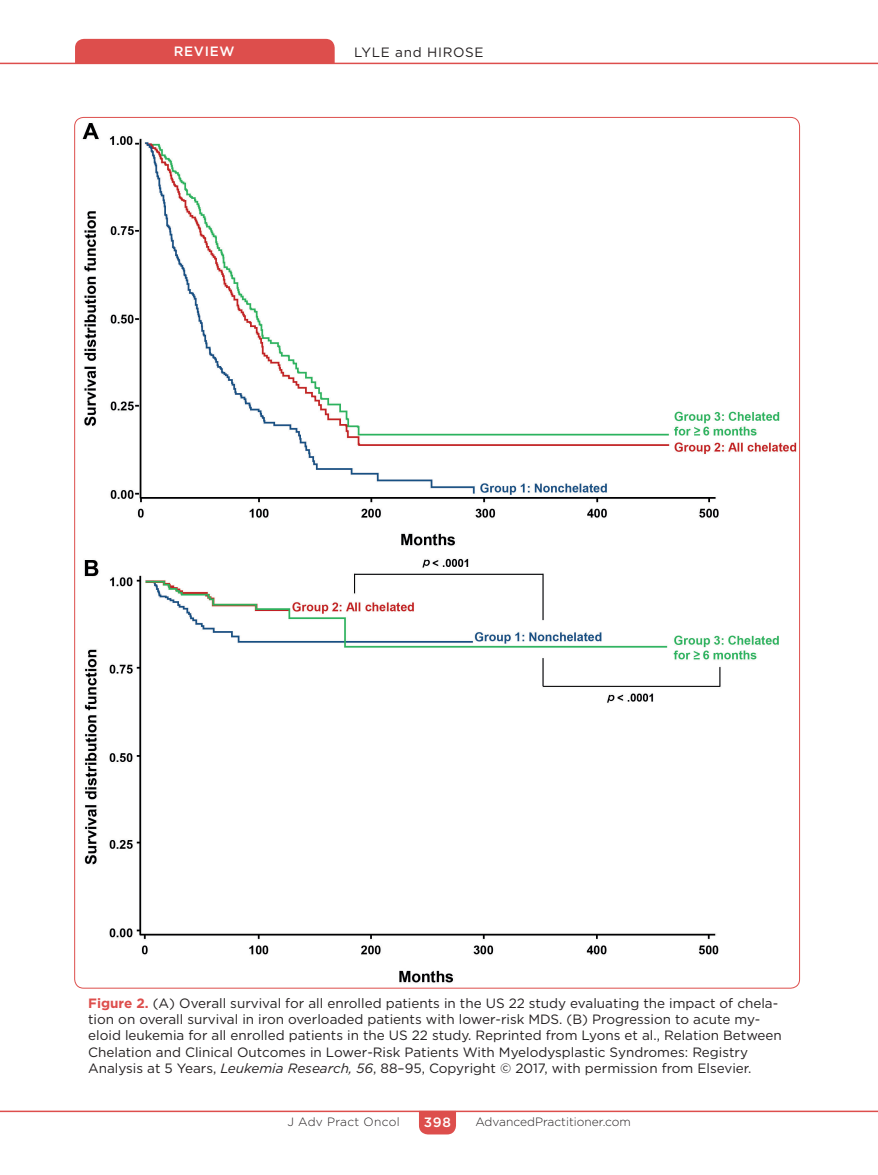
<style>
.page{position:relative;width:878px;height:1175px;background:#fff}
.page>*{position:absolute;margin:0;border:0;box-sizing:border-box;transform-origin:0 0}
.Figure_Title{font:13.5px/16.2px "Gotham";color:#231f20}
.Figure_Title-2{font:13.5px "Gotham";letter-spacing:.05em;color:#231f20}
.t1{font:500 13.5px "Gotham";letter-spacing:.05em;color:#fff}
.t2{font:300 12px "Gotham";color:#231f20}
.t3{font:300 12px "Gotham";letter-spacing:.025em;color:#231f20}
.s1{font-weight:700;color:#dd4e4c}
.s2{font-style:italic}
</style>
<div class="page">
<hr style="left:0;top:1110px;width:878px;height:2px;background:#dd4e4c">
<svg style="left:419px;top:1110px;width:37px;height:24px"></svg>
<hr style="left:0;top:63px;width:878px;height:1px;background:#dd4e4c">
<div style="left:75px;top:39px;width:259px;height:24px;background:#dd4e4c"></div>
<img style="left:84px;top:558px;width:695px;height:425px">
<img style="left:79px;top:117px;width:717px;height:429px">
<p class="t1" style="left:174px;top:43px;width:62px">REVIEW</p>
<p class="Figure_Title-2" style="left:354px;top:43px;width:131px">LYLE and HIROSE</p>
<p class="Figure_Title" style="left:88px;top:994px;width:695px"><span class="s1">Figure 2.</span> (A) Overall survival for all enrolled patients in the US 22 study evaluating the impact of chela&shy;tion on overall survival in iron overloaded patients with lower-risk MDS. (B) Progression to acute my&shy;eloid leukemia for all enrolled patients in the US 22 study. Reprinted from Lyons et al., Relation Between Chelation and Clinical Outcomes in Lower-Risk Patients With Myelodysplastic Syndromes: Registry Analysis at 5 Years, <span class="s2">Leukemia Research, 56</span>, 88–95, Copyright © 2017, with permission from Elsevier.</p>
<p class="t3" style="left:287px;top:1114px;width:114px">J Adv Pract Oncol</p>
<p class="t1" style="left:424px;top:1113px;width:28px">398</p>
<p class="t2" style="left:475px;top:1114px;width:157px">AdvancedPractitioner.com</p>
</div>
